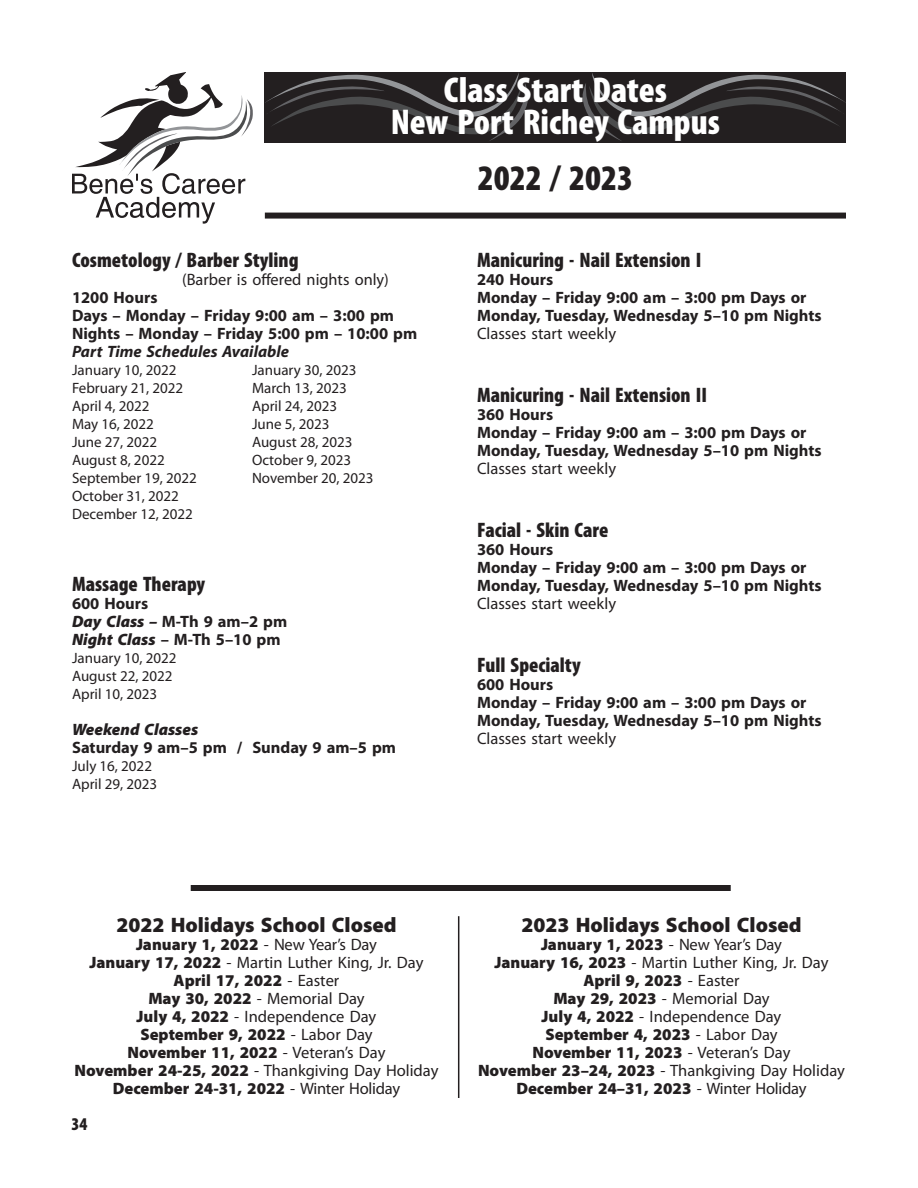
<style>
.page{position:relative;width:918px;height:1188px;background:#fff}
.page>*{position:absolute;margin:0;border:0;box-sizing:border-box;transform-origin:0 0}
.Headline_6After{font:900 condensed 36px "Myriad Pro";color:#fff}
.Headline_6After-2{font:900 condensed 36px "Myriad Pro";color:#231f20}
.SubHeadLeft{font:900 condensed 21px "Myriad Pro";color:#231f20}
.SubHeadLeft-2{font:900 21px "Myriad Pro";color:#231f20}
.SubHead2{font:900 condensed 18px "Myriad Pro";color:#231f20}
.BodyNoIndentB{font:700 16.5px "Myriad Pro";color:#231f20}
.BodyNoIndent{font:900 16.5px "Myriad Pro";color:#231f20}
.BodyNoIndent-2{font:16.5px "Myriad Pro";color:#231f20}
.BodyNoIndentB-2{font:16.5px "Myriad Pro";color:#231f20}
.SubHeadLeft-3{font:16.5px "Myriad Pro";color:#231f20}
.BodyNoIndentB-3{font:italic 700 16.5px "Myriad Pro";color:#231f20}
.BodyNoIndentB-4{font:italic 900 16.5px "Myriad Pro";color:#231f20}
.t1{font:15px "Myriad Pro";color:#231f20}
.s1{font-weight:900;font-style:italic}
.s2{font-weight:400}
.s3{font-weight:900}
</style>
<div class="page">
<div style="left:265px;top:213px;width:581px;height:6px;background:#231f20"></div>
<svg style="left:72px;top:72px;width:181px;height:152px"></svg>
<div style="left:265px;top:72px;width:581px;height:71px;background:#231f20"></div>
<svg style="left:265px;top:73px;width:264px;height:68px"></svg>
<svg style="left:582px;top:73px;width:264px;height:68px"></svg>
<div style="left:191px;top:885px;width:540px;height:6px;background:#231f20"></div>
<hr style="left:458px;top:916px;width:1px;height:182px;background:#231f20">
<p class="Headline_6After" style="left:444px;top:67px;width:225px">Class Start Dates</p>
<p class="Headline_6After" style="left:391px;top:99px;width:331px">New Port Richey Campus</p>
<p class="SubHeadLeft" style="left:72px;top:247px;width:228px">Cosmetology / Barber Styling</p>
<p class="SubHeadLeft-3" style="left:182px;top:270px;width:208px">(Barber is offered nights only)</p>
<p class="BodyNoIndentB" style="left:72px;top:287px;width:87px">1200 Hours</p>
<p class="BodyNoIndentB" style="left:72px;top:305px;width:324px">Days – Monday – Friday 9:00 am – 3:00 pm</p>
<p class="BodyNoIndentB" style="left:72px;top:323px;width:347px">Nights – Monday – Friday 5:00 pm – 10:00 pm</p>
<p class="BodyNoIndentB-3" style="left:72px;top:341px;width:219px">Part Time Schedules Available</p>
<p class="t1" style="left:72px;top:361px;width:106px">January 10, 2022</p>
<p class="t1" style="left:252px;top:361px;width:106px">January 30, 2023</p>
<p class="t1" style="left:72px;top:379px;width:113px">February 21, 2022</p>
<p class="t1" style="left:252px;top:379px;width:96px">March 13, 2023</p>
<p class="t1" style="left:72px;top:397px;width:79px">April 4, 2022</p>
<p class="t1" style="left:252px;top:397px;width:87px">April 24, 2023</p>
<p class="t1" style="left:72px;top:415px;width:83px">May 16, 2022</p>
<p class="t1" style="left:252px;top:415px;width:79px">June 5, 2023</p>
<p class="t1" style="left:72px;top:433px;width:87px">June 27, 2022</p>
<p class="t1" style="left:252px;top:433px;width:102px">August 28, 2023</p>
<p class="t1" style="left:72px;top:451px;width:94px">August 8, 2022</p>
<p class="t1" style="left:252px;top:451px;width:101px">October 9, 2023</p>
<p class="t1" style="left:72px;top:469px;width:127px">September 19, 2022</p>
<p class="t1" style="left:252px;top:469px;width:123px">November 20, 2023</p>
<p class="t1" style="left:72px;top:487px;width:109px">October 31, 2022</p>
<p class="t1" style="left:72px;top:505px;width:122px">December 12, 2022</p>
<p class="SubHeadLeft" style="left:72px;top:571px;width:135px">Massage Therapy</p>
<p class="BodyNoIndentB" style="left:72px;top:593px;width:78px">600 Hours</p>
<p class="BodyNoIndentB" style="left:72px;top:611px;width:217px"><span class="s1">Day Class –</span> M-Th 9 am–2 pm</p>
<p class="BodyNoIndentB" style="left:72px;top:629px;width:210px"><span class="s1">Night Class</span> – M-Th 5–10 pm</p>
<p class="t1" style="left:72px;top:649px;width:106px">January 10, 2022</p>
<p class="t1" style="left:72px;top:667px;width:102px">August 22, 2022</p>
<p class="t1" style="left:72px;top:685px;width:87px">April 10, 2023</p>
<p class="BodyNoIndentB-4" style="left:72px;top:719px;width:128px">Weekend Classes</p>
<p class="BodyNoIndentB" style="left:72px;top:737px;width:326px">Saturday 9 am–5 pm / Sunday 9 am–5 pm</p>
<p class="t1" style="left:72px;top:757px;width:82px">July 16, 2022</p>
<p class="t1" style="left:72px;top:775px;width:87px">April 29, 2023</p>
<p class="Headline_6After-2" style="left:478px;top:155px;width:157px">2022 / 2023</p>
<p class="SubHeadLeft" style="left:477px;top:247px;width:226px">Manicuring - Nail Extension I</p>
<p class="BodyNoIndentB" style="left:477px;top:269px;width:78px">240 Hours</p>
<p class="BodyNoIndentB" style="left:477px;top:287px;width:331px">Monday – Friday 9:00 am – 3:00 pm Days or</p>
<p class="BodyNoIndentB" style="left:477px;top:305px;width:346px">Monday, Tuesday, Wednesday 5–10 pm Nights</p>
<p class="BodyNoIndentB-2" style="left:477px;top:324px;width:141px">Classes start weekly</p>
<p class="SubHeadLeft" style="left:477px;top:382px;width:232px">Manicuring - Nail Extension II</p>
<p class="BodyNoIndentB" style="left:477px;top:404px;width:78px">360 Hours</p>
<p class="BodyNoIndentB" style="left:477px;top:422px;width:331px">Monday – Friday 9:00 am – 3:00 pm Days or</p>
<p class="BodyNoIndentB" style="left:477px;top:440px;width:346px">Monday, Tuesday, Wednesday 5–10 pm Nights</p>
<p class="BodyNoIndentB-2" style="left:477px;top:459px;width:141px">Classes start weekly</p>
<p class="SubHeadLeft" style="left:477px;top:517px;width:133px">Facial - Skin Care</p>
<p class="BodyNoIndentB" style="left:477px;top:539px;width:78px">360 Hours</p>
<p class="BodyNoIndentB" style="left:477px;top:557px;width:331px">Monday – Friday 9:00 am – 3:00 pm Days or</p>
<p class="BodyNoIndentB" style="left:477px;top:575px;width:346px">Monday, Tuesday, Wednesday 5–10 pm Nights</p>
<p class="BodyNoIndentB-2" style="left:477px;top:594px;width:141px">Classes start weekly</p>
<p class="SubHeadLeft" style="left:477px;top:652px;width:105px">Full Specialty</p>
<p class="BodyNoIndentB" style="left:477px;top:674px;width:78px">600 Hours</p>
<p class="BodyNoIndentB" style="left:477px;top:692px;width:331px">Monday – Friday 9:00 am – 3:00 pm Days or</p>
<p class="BodyNoIndentB" style="left:477px;top:710px;width:346px">Monday, Tuesday, Wednesday 5–10 pm Nights</p>
<p class="BodyNoIndentB-2" style="left:477px;top:729px;width:141px">Classes start weekly</p>
<p class="SubHeadLeft-2" style="left:116px;top:911px;width:282px">2022 Holidays School Closed</p>
<p class="BodyNoIndent" style="left:136px;top:933px;width:242px">January 1, 2022 <span class="s2">- New Year’s Day</span></p>
<p class="BodyNoIndent-2" style="left:89px;top:952px;width:336px"><span class="s3">January 17, 2022</span> - Martin Luther King, Jr. Day</p>
<p class="BodyNoIndent" style="left:174px;top:969px;width:167px">April 17, 2022 <span class="s2">- Easter</span></p>
<p class="BodyNoIndent-2" style="left:148px;top:988px;width:218px"><span class="s3">May 30, 2022</span> - Memorial Day</p>
<p class="BodyNoIndent-2" style="left:137px;top:1006px;width:241px"><span class="s3">July 4, 2022</span> - Independence Day</p>
<p class="BodyNoIndent" style="left:140px;top:1023px;width:234px">September 9, 2022 <span class="s2">- Labor Day</span></p>
<p class="BodyNoIndent" style="left:127px;top:1041px;width:260px">November 11, 2022 <span class="s2">- Veteran’s Day</span></p>
<p class="BodyNoIndent-2" style="left:74px;top:1060px;width:366px"><span class="s3">November 24-25, 2022</span> - Thankgiving Day Holiday</p>
<p class="BodyNoIndent" style="left:113px;top:1077px;width:289px">December 24-31, 2022 <span class="s2">- Winter Holiday</span></p>
<p class="SubHead2" style="left:72px;top:1112px;width:17px">34</p>
<p class="SubHeadLeft-2" style="left:521px;top:911px;width:282px">2023 Holidays School Closed</p>
<p class="BodyNoIndent" style="left:541px;top:933px;width:242px">January 1, 2023 <span class="s2">- New Year’s Day</span></p>
<p class="BodyNoIndent-2" style="left:494px;top:952px;width:336px"><span class="s3">January 16, 2023</span> - Martin Luther King, Jr. Day</p>
<p class="BodyNoIndent" style="left:583px;top:969px;width:158px">April 9, 2023 <span class="s2">- Easter</span></p>
<p class="BodyNoIndent-2" style="left:553px;top:988px;width:218px"><span class="s3">May 29, 2023</span> - Memorial Day</p>
<p class="BodyNoIndent-2" style="left:542px;top:1006px;width:241px"><span class="s3">July 4, 2022</span> - Independence Day</p>
<p class="BodyNoIndent" style="left:545px;top:1023px;width:234px">September 4, 2023 <span class="s2">- Labor Day</span></p>
<p class="BodyNoIndent" style="left:532px;top:1041px;width:260px">November 11, 2023 <span class="s2">- Veteran’s Day</span></p>
<p class="BodyNoIndent-2" style="left:478px;top:1060px;width:368px"><span class="s3">November 23–24, 2023</span> - Thankgiving Day Holiday</p>
<p class="BodyNoIndent" style="left:516px;top:1077px;width:292px">December 24–31, 2023 <span class="s2">- Winter Holiday</span></p>
</div>
